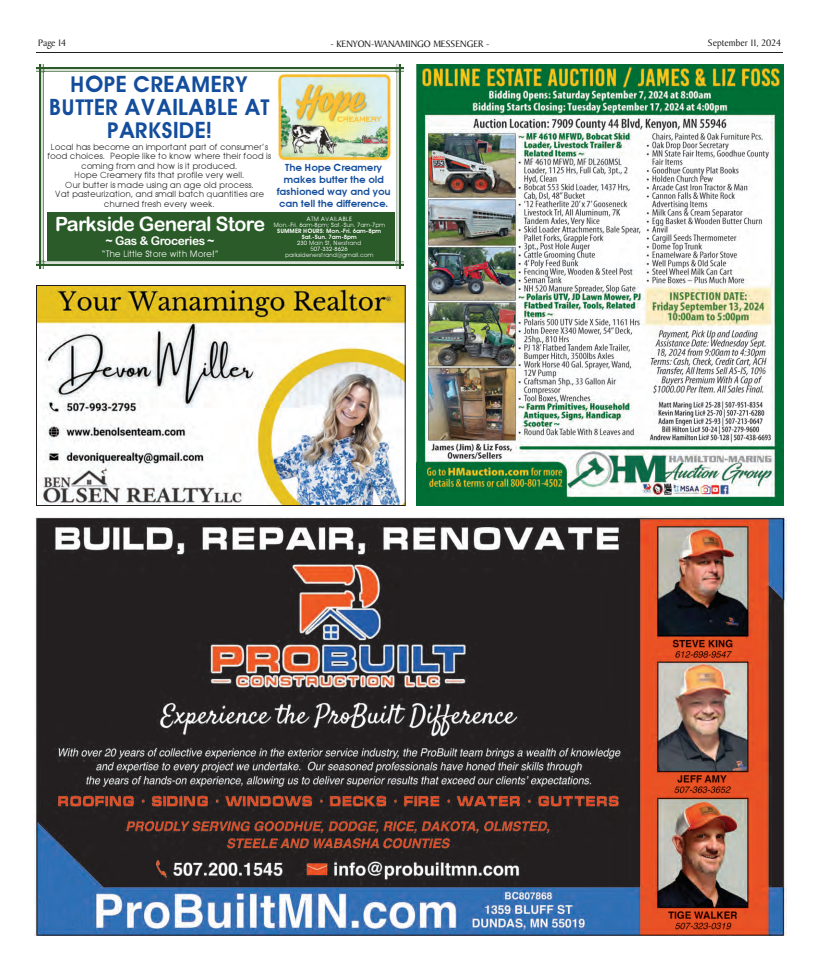
<style>
.page{position:relative;width:819px;height:972px;background:#fff}
.page>*{position:absolute;margin:0;border:0;box-sizing:border-box;transform-origin:0 0}
.t1{font:22px/23px "Avant Garde Demi+T42+GQKCNV";color:#134d9b;text-align:center}
.t2{font:20px "Arial Rounded MT Bold+T42+CAQFAY";color:#fff}
.t3{font:12px "Arial Rounded MT Bold+T42+CAQFAY";color:#fff}
.t4{font:10px/12px "Avant Garde Demi+T42+GQKCNV";color:#134d9b;text-align:center}
.t5{font:10px "Baker Signet";color:#231f20}
.t6{font:9px "Avant Garde Book+T42+WKFGGQ";color:#fff}
.t7{font:8.7px/9.5px "Avant Garde Book+T42+WKFGGQ";color:#231f20;text-align:center}
.t8{font:6px/6px "Avant Garde Book+T42+WKFGGQ";color:#fff;text-align:center}
.t9{font:6px/6px "Avant Garde Demi+T42+GQKCNV";color:#fff;text-align:center}
</style>
<div class="page">
<hr style="left:36px;top:52px;width:747px;height:1px;background:#231f20">
<img style="left:34px;top:516px;width:752px;height:420px">
<img style="left:38px;top:287px;width:366px;height:217px">
<div style="left:36px;top:285px;width:370px;height:221px;border:1px solid #231f20"></div>
<svg style="left:36px;top:64px;width:8px;height:8px"></svg>
<svg style="left:396px;top:64px;width:8px;height:8px"></svg>
<img style="left:44px;top:67px;width:352px;height:5px">
<img style="left:396px;top:72px;width:5px;height:141px">
<img style="left:39px;top:72px;width:5px;height:141px">
<svg style="left:36px;top:213px;width:368px;height:56px;background:#446f43"></svg>
<img style="left:277px;top:73px;width:114px;height:89px">
<img style="left:416px;top:65px;width:367px;height:440px">
<p class="t5" style="left:38px;top:39px;width:30px">Page 14</p>
<p class="t5" style="left:331px;top:40px;width:160px">- KENYON-WANAMINGO MESSENGER -</p>
<p class="t5" style="left:708px;top:39px;width:75px">September 11, 2024</p>
<h1 class="t1" style="left:49px;top:73px;width:223px">HOPE CREAMERY<br>BUTTER AVAILABLE AT<br>PARKSIDE!</h1>
<p class="t7" style="left:48px;top:142px;width:225px">Local has become an important part of consumer’s food choices. People like to know where their food is coming from and how is it produced.<br>Hope Creamery fits that profile very well.<br>Our butter is made using an age old process.<br>Vat pasteurization, and small batch quantities are churned fresh every week.</p>
<p class="t4" style="left:277px;top:162px;width:115px">The Hope Creamery makes butter the old fashioned way and you can tell the difference.</p>
<p class="t8" style="left:273px;top:216px;width:113px">ATM AVAILABLE<br>Mon.-Fri. 6am-8pm; Sat.-Sun. 7am-7pm</p>
<p class="t9" style="left:277px;top:228px;width:106px">SUMMER HOURS: Mon.-Fri. 6am-8pm<br>Sat.-Sun. 7am-8pm</p>
<p class="t8" style="left:285px;top:240px;width:90px">230 Main St, Nerstrand<br>507-332-8626 parksidenerstrand@gmail.com</p>
<h2 class="t2" style="left:55px;top:212px;width:212px">Park side General Store</h2>
<h3 class="t3" style="left:106px;top:233px;width:110px">~ Gas &amp; Groceries ~</h3>
<p class="t6" style="left:101px;top:249px;width:119px">“The Little Store with More!”</p>
</div>
